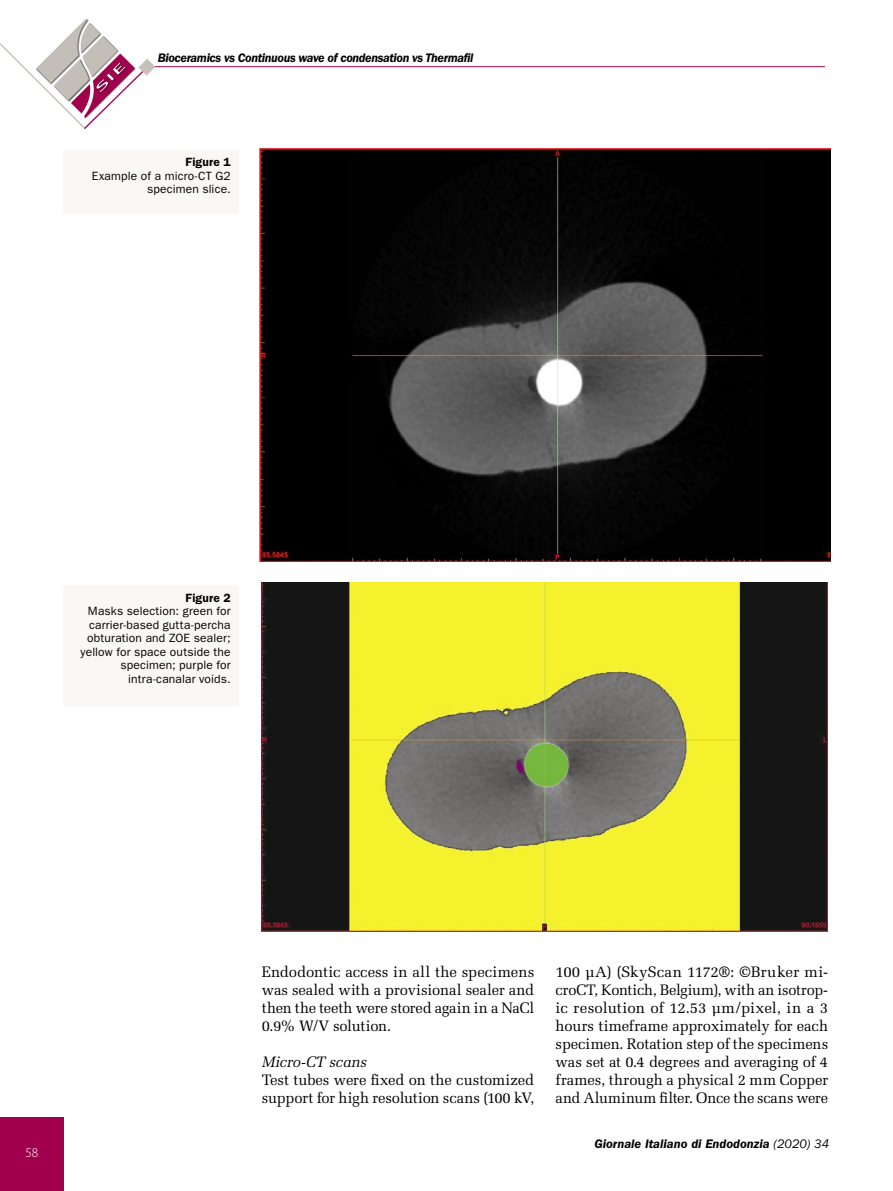
<style>
.page{position:relative;width:893px;height:1191px;background:#fff}
.page>*{position:absolute;margin:0;border:0;box-sizing:border-box;transform-origin:0 0}
.t1{font:15.15px/18px "Melior LT Std";letter-spacing:-.01em;color:#000;text-align:justify}
.t2{font:italic 15.15px "Melior LT Std";letter-spacing:-.005em;color:#000}
.t3{font:300 13.5px "Myriad Pro";color:#fff}
.t4{font:italic 600 12.75px "ITC Franklin Gothic Std";letter-spacing:-.03em;color:#000}
.t5{font:italic 600 12.75px "ITC Franklin Gothic Std";color:#000}
.t6{font:12px/13.5px "ITC Franklin Gothic Std";letter-spacing:.015em;color:#000;text-align:right}
.t7{font:600 12px "ITC Franklin Gothic Std";letter-spacing:.015em;color:#000}
.s1{font-weight:400}
</style>
<div class="page">
<div style="left:0;top:1118px;width:64px;height:73px;background:#a1004d"></div>
<hr style="left:147px;top:66px;width:678px;height:1px;background:#a1004d">
<svg style="left:0;top:19px;width:155px;height:110px"></svg>
<img style="left:259px;top:149px;width:571px;height:412px">
<img style="left:262px;top:582px;width:566px;height:349px">
<div style="left:64px;top:149px;width:175px;height:64px;background:#f9f8f7"></div>
<div style="left:64px;top:585px;width:175px;height:122px;background:#f9f8f7"></div>
<p class="t4" style="left:158px;top:51px;width:317px">Bioceramics vs Continuous wave of condensation vs Thermafil</p>
<p class="t7" style="left:186px;top:155px;width:47px">Figure 1</p>
<p class="t6" style="left:92px;top:169px;width:140px">Example of a micro-CT G2 specimen slice.</p>
<p class="t7" style="left:186px;top:590px;width:47px">Figure 2</p>
<p class="t6" style="left:81px;top:604px;width:152px">Masks selection: green for carrier-based gutta-percha obturation and ZOE sealer; yellow for space outside the specimen; purple for intra-canalar voids.</p>
<p class="t3" style="left:25px;top:1144px;width:14px">58</p>
<p class="t1" style="left:262px;top:963px;width:274px">Endodontic access in all the specimens was sealed with a provisional sealer and then the teeth were stored again in a NaCl 0.9% W/V solution.</p>
<p class="t2" style="left:262px;top:1053px;width:107px">Micro-CT scans</p>
<p class="t1" style="left:262px;top:1071px;width:274px">Test tubes were fixed on the customized support for high resolution scans (100 kV,</p>
<p class="t1" style="left:556px;top:963px;width:274px">100 μA) (SkyScan 1172®: ©Bruker mi&shy;croCT, Kontich, Belgium), with an isotrop&shy;ic resolution of 12.53 μm/pixel, in a 3 hours timeframe approximately for each specimen. Rotation step of the specimens was set at 0.4 degrees and averaging of 4 frames, through a physical 2 mm Copper and Aluminum filter. Once the scans were</p>
<p class="t5" style="left:594px;top:1136px;width:236px">Giornale Italiano di Endodonzia <span class="s1">(2020) 34</span></p>
</div>
